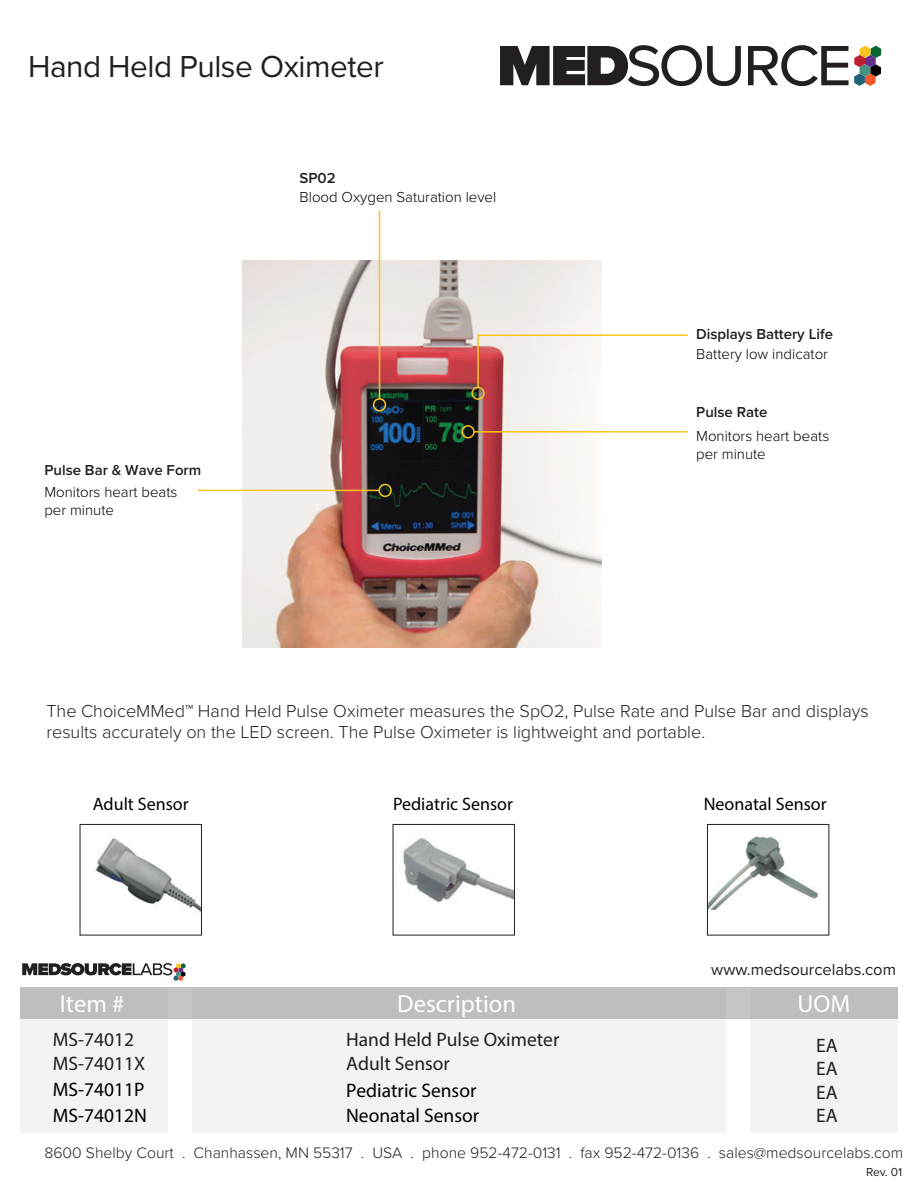
<style>
.page{position:relative;width:918px;height:1188px;background:#fff}
.page>*{position:absolute;margin:0;border:0;box-sizing:border-box;transform-origin:0 0}
.t1{font:31.5px "Proxima Nova";letter-spacing:-.015em;color:#231f20}
.t2{font:24.75px "Myriad Pro";color:#fff}
.t3{font:19.5px/23.4px "Myriad Pro";color:#231f20;text-align:justify}
.t4{font:19.5px "Myriad Pro";color:#000}
.t5{font:300 18px/21.6px "Proxima Nova";color:#231f20}
.t6{font:18px "Myriad Pro";color:#000}
.t7{font:16.5px "Proxima Nova";color:#231f20}
.t8{font:300 15.75px "Proxima Nova";color:#231f20}
.t9{font:300 15px/18px "Proxima Nova";color:#000}
.t10{font:600 15px "Proxima Nova";color:#231f20}
.t11{font:12px "Proxima Nova";color:#231f20}
</style>
<div class="page">
<img style="left:243px;top:261px;width:359px;height:387px">
<div style="left:20px;top:988px;width:148px;height:144px;background:#f2f3f3"></div>
<div style="left:192px;top:988px;width:534px;height:144px;background:#f2f3f3"></div>
<div style="left:750px;top:988px;width:148px;height:144px;background:#f2f3f3"></div>
<div style="left:20px;top:988px;width:878px;height:31px;background:#bdbebf"></div>
<svg style="left:22px;top:963px;width:164px;height:18px"></svg>
<div style="left:378px;top:484px;width:14px;height:13px;border:2px solid #f9c41f;border-radius:50%"></div>
<div style="left:471px;top:387px;width:14px;height:13px;border:2px solid #f9c41f;border-radius:50%"></div>
<svg style="left:500px;top:45px;width:381px;height:41px"></svg>
<hr style="left:477px;top:334px;width:211px;height:2px;background:#f9c41f">
<hr style="left:198px;top:490px;width:181px;height:1px;background:#f9c41f">
<div style="left:373px;top:398px;width:13px;height:14px;border:2px solid #f9c41f;border-radius:50%"></div>
<hr style="left:379px;top:211px;width:1px;height:188px;background:#f9c41f">
<div style="left:461px;top:425px;width:14px;height:13px;border:2px solid #f9c41f;border-radius:50%"></div>
<hr style="left:474px;top:431px;width:214px;height:2px;background:#f9c41f">
<hr style="left:477px;top:335px;width:2px;height:52px;background:#f9c41f">
<img style="left:95px;top:838px;width:105px;height:75px">
<div style="left:80px;top:824px;width:122px;height:111px;border:1px solid #231f20"></div>
<img style="left:400px;top:837px;width:113px;height:66px">
<div style="left:393px;top:824px;width:122px;height:111px;border:1px solid #231f20"></div>
<img style="left:706px;top:823px;width:124px;height:105px">
<div style="left:707px;top:824px;width:122px;height:111px;border:1px solid #231f20"></div>
<h1 class="t1" style="left:28px;top:53px;width:357px">Hand Held Pulse Oximeter</h1>
<p class="t10" style="left:300px;top:171px;width:38px">SP02</p>
<p class="t9" style="left:300px;top:189px;width:198px">Blood Oxygen Saturation level</p>
<p class="t10" style="left:44px;top:464px;width:158px">Pulse Bar &amp; Wave Form</p>
<p class="t9" style="left:44px;top:484px;width:135px">Monitors heart beats per minute</p>
<p class="t10" style="left:696px;top:328px;width:138px">Displays Battery Life</p>
<p class="t9" style="left:696px;top:346px;width:133px">Battery low indicator</p>
<p class="t10" style="left:696px;top:406px;width:73px">Pulse Rate</p>
<p class="t9" style="left:696px;top:428px;width:135px">Monitors heart beats per minute</p>
<p class="t5" style="left:46px;top:701px;width:824px">The ChoiceMMed™ Hand Held Pulse Oximeter measures the SpO2, Pulse Rate and Pulse Bar and displays results accurately on the LED screen. The Pulse Oximeter is lightweight and portable.</p>
<p class="t6" style="left:93px;top:797px;width:97px">Adult Sensor</p>
<p class="t6" style="left:393px;top:797px;width:122px">Pediatric Sensor</p>
<p class="t6" style="left:704px;top:797px;width:124px">Neonatal Sensor</p>
<p class="t7" style="left:711px;top:963px;width:186px">www.medsourcelabs.com</p>
<h2 class="t2" style="left:60px;top:994px;width:66px">Item #</h2>
<h2 class="t2" style="left:397px;top:994px;width:120px">Description</h2>
<h2 class="t2" style="left:798px;top:994px;width:54px">UOM</h2>
<p class="t3" style="left:346px;top:1029px;width:215px">Hand Held Pulse Oximeter</p>
<p class="t3" style="left:816px;top:1035px;width:23px">EA EA EA EA</p>
<p class="t3" style="left:53px;top:1029px;width:83px">MS-74012</p>
<p class="t3" style="left:53px;top:1053px;width:94px">MS-74011X</p>
<p class="t3" style="left:346px;top:1053px;width:105px">Adult Sensor</p>
<p class="t4" style="left:53px;top:1082px;width:93px">MS-74011P</p>
<p class="t4" style="left:346px;top:1083px;width:132px">Pediatric Sensor</p>
<p class="t4" style="left:53px;top:1108px;width:96px">MS-74012N</p>
<p class="t4" style="left:346px;top:1108px;width:135px">Neonatal Sensor</p>
<p class="t8" style="left:44px;top:1146px;width:860px">8600 Shelby Court . Chanhassen, MN 55317 . USA . phone 952-472-0131 . fax 952-472-0136 . sales@medsourcelabs.com</p>
<p class="t11" style="left:866px;top:1167px;width:38px">Rev. 01</p>
</div>
